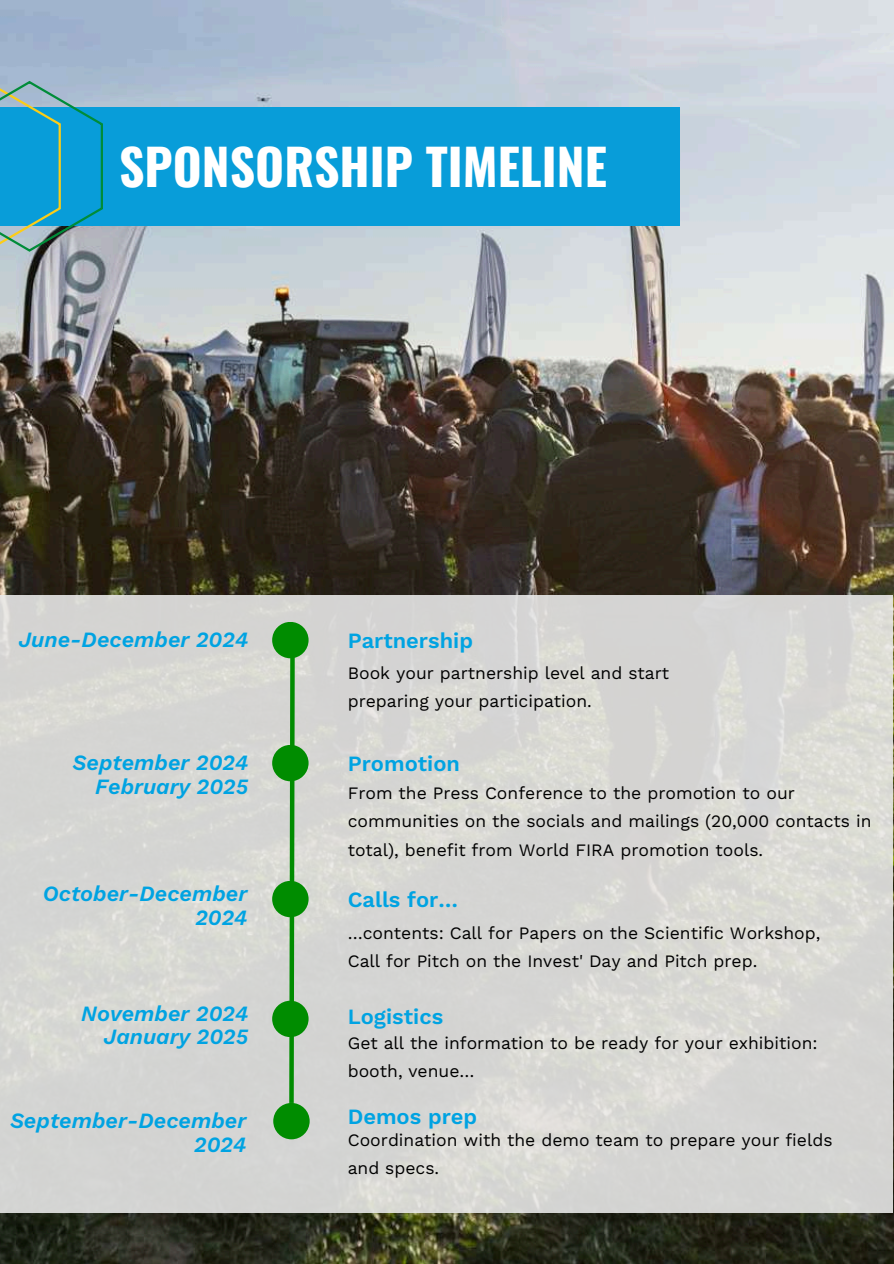
<style>
.page{position:relative;width:894px;height:1264px;background:#fff}
.page>*{position:absolute;margin:0;border:0;box-sizing:border-box;transform-origin:0 0}
.t1{font:700 49.65px "Oswald";color:#fff}
.t2{font:italic 600 21.75px/23.7px "Work Sans";color:#00a3e2;text-align:right}
.t3{font:600 21.75px "Work Sans";color:#00a3e2}
.t4{font:17.4px/28.3px "Work Sans";color:#000}
</style>
<div class="page">
<img style="left:0;top:0;width:893px;height:1263px">
<div style="left:0;top:595px;width:892px;height:617px;background:#d5d5d3"></div>
<div style="left:272px;top:622px;width:36px;height:36px;background:#008c00;border-radius:50%"></div>
<div style="left:272px;top:745px;width:36px;height:36px;background:#008c00;border-radius:50%"></div>
<div style="left:272px;top:880px;width:36px;height:37px;background:#008c00;border-radius:50%"></div>
<div style="left:272px;top:1000px;width:36px;height:37px;background:#008c00;border-radius:50%"></div>
<svg style="left:287px;top:657px;width:10px;height:445px"></svg>
<div style="left:273px;top:1102px;width:36px;height:37px;background:#008c00;border-radius:50%"></div>
<div style="left:0;top:107px;width:679px;height:119px;background:#089dd9"></div>
<svg style="left:0;top:81px;width:103px;height:171px"></svg>
<h1 class="t1" style="left:119px;top:128px;width:489px">SPONSORSHIP TIMELINE</h1>
<p class="t2" style="left:18px;top:628px;width:231px">June-December 2024</p>
<p class="t3" style="left:347px;top:627px;width:127px">Partnership</p>
<p class="t4" style="left:347px;top:659px;width:323px">Book your partnership level and start preparing your participation.</p>
<p class="t2" style="left:72px;top:751px;width:177px">September 2024</p>
<p class="t3" style="left:347px;top:750px;width:114px">Promotion</p>
<p class="t2" style="left:95px;top:774px;width:154px">February 2025</p>
<p class="t4" style="left:347px;top:779px;width:525px">From the Press Conference to the promotion to our communities on the socials and mailings (20,000 contacts in total), benefit from World FIRA promotion tools.</p>
<p class="t2" style="left:43px;top:881px;width:206px">October-December</p>
<p class="t3" style="left:347px;top:886px;width:112px">Calls for…</p>
<p class="t2" style="left:195px;top:905px;width:54px">2024</p>
<p class="t4" style="left:347px;top:919px;width:474px">…contents: Call for Papers on the Scientific Workshop,<br>Call for Pitch on the Invest' Day and Pitch prep.</p>
<p class="t2" style="left:81px;top:1001px;width:168px">November 2024<br>January 2025</p>
<p class="t3" style="left:347px;top:1004px;width:97px">Logistics</p>
<p class="t4" style="left:347px;top:1028px;width:471px">Get all the information to be ready for your exhibition: booth, venue…</p>
<p class="t2" style="left:10px;top:1108px;width:238px">September-December<br>2024</p>
<p class="t3" style="left:347px;top:1104px;width:131px">Demos prep</p>
<p class="t4" style="left:347px;top:1125px;width:486px">Coordination with the demo team to prepare your fields and specs.</p>
</div>
